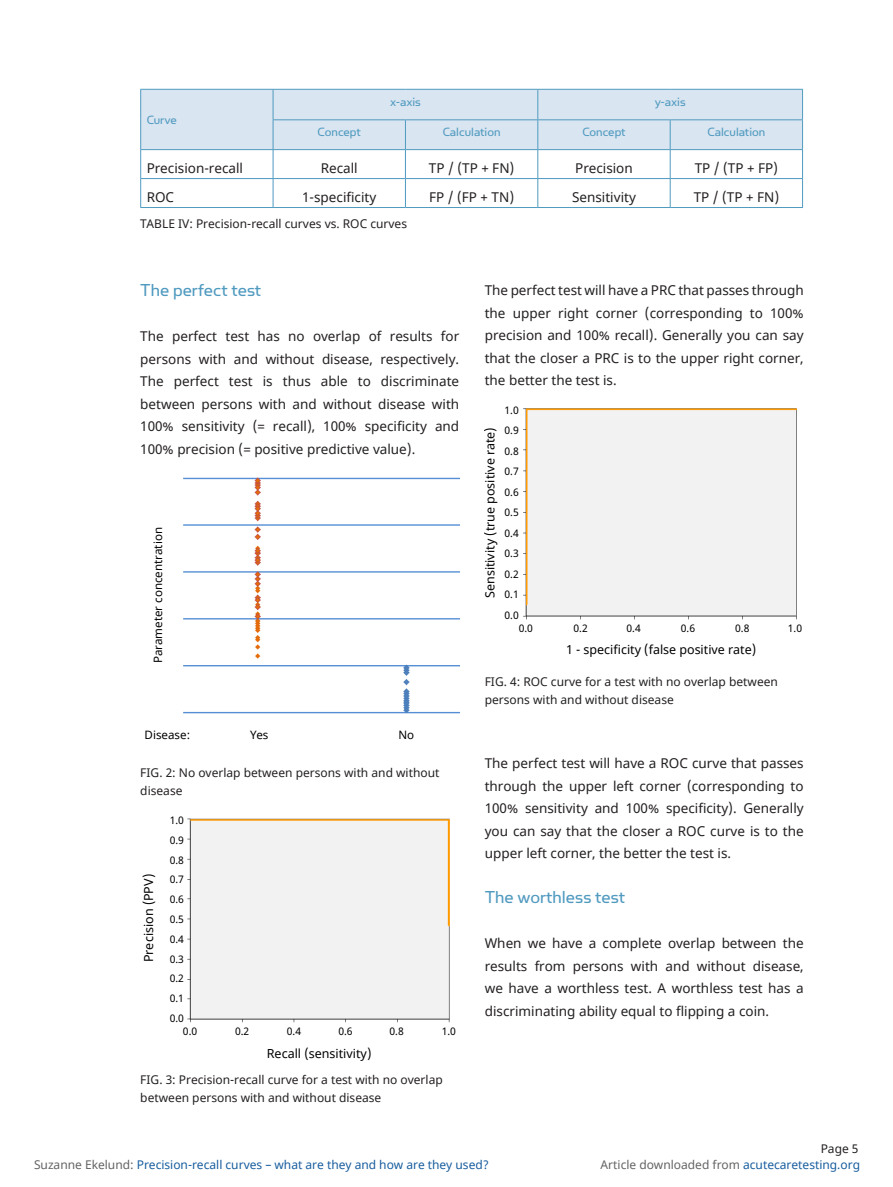
<style>
.page{position:relative;width:893px;height:1187px;background:#fff}
.page>*{position:absolute;margin:0;border:0;box-sizing:border-box;transform-origin:0 0}
.underoverskrift{font:19.5px "Simian Text Orangutan";color:#509ac0}
.underoverskrift-2{font:13.5px/22.5px "Noto Sans";color:#231f20;text-align:justify}
.underoverskrift-3{font:13.5px "Simian Text Orangutan";color:#509ac0}
.t1{font:12.45px "Noto Sans";color:#000}
.underoverskrift-4{font:12px/18px "Noto Sans";color:#231f20}
.Heading_article{font:12px "Noto Sans";color:#175d9e}
.Heading_article-2{font:12px "Noto Sans";color:#636366}
.Heading_article-3{font:12px "Noto Sans";color:#231f20}
.t2{font:11.55px "Noto Sans";color:#000}
.t3{font:10.35px/19.8px "Noto Sans";color:#000;text-align:justify}
.s1{color:#636366}
.s2{color:#175d9e}
</style>
<div class="page">
<hr style="left:140px;top:207px;width:133px;height:1px;background:#509ac0">
<hr style="left:405px;top:207px;width:133px;height:1px;background:#509ac0">
<hr style="left:273px;top:207px;width:132px;height:1px;background:#509ac0">
<hr style="left:670px;top:207px;width:133px;height:1px;background:#509ac0">
<svg style="left:140px;top:89px;width:663px;height:118px"></svg>
<hr style="left:538px;top:207px;width:132px;height:1px;background:#509ac0">
<img style="left:183px;top:477px;width:276px;height:237px">
<div style="left:187px;top:818px;width:263px;height:205px;background:#f2f2f2"></div>
<div style="left:523px;top:408px;width:274px;height:212px;background:#f2f2f2"></div>
<p class="underoverskrift-3" style="left:147px;top:112px;width:32px">Curve</p>
<p class="underoverskrift-3" style="left:390px;top:94px;width:32px">x-axis</p>
<p class="underoverskrift-3" style="left:655px;top:94px;width:33px">y-axis</p>
<p class="underoverskrift-3" style="left:318px;top:125px;width:45px">Concept</p>
<p class="underoverskrift-3" style="left:443px;top:125px;width:59px">Calculation</p>
<p class="underoverskrift-3" style="left:582px;top:125px;width:45px">Concept</p>
<p class="underoverskrift-3" style="left:707px;top:125px;width:59px">Calculation</p>
<p class="underoverskrift-2" style="left:147px;top:157px;width:98px">Precision-recall</p>
<p class="underoverskrift-2" style="left:321px;top:157px;width:39px">Recall</p>
<p class="underoverskrift-2" style="left:429px;top:157px;width:87px">TP / (TP + FN)</p>
<p class="underoverskrift-2" style="left:575px;top:157px;width:59px">Precision</p>
<p class="underoverskrift-2" style="left:695px;top:157px;width:85px">TP / (TP + FP)</p>
<p class="underoverskrift-2" style="left:147px;top:186px;width:29px">ROC</p>
<p class="underoverskrift-2" style="left:302px;top:186px;width:76px">1-specificity</p>
<p class="underoverskrift-2" style="left:429px;top:186px;width:86px">FP / (FP + TN)</p>
<p class="underoverskrift-2" style="left:572px;top:186px;width:65px">Sensitivity</p>
<p class="underoverskrift-2" style="left:694px;top:186px;width:87px">TP / (TP + FN)</p>
<p class="underoverskrift-4" style="left:140px;top:215px;width:268px">TABLE IV: Precision-recall curves vs. ROC curves</p>
<p class="underoverskrift" style="left:140px;top:279px;width:122px">The perfect test</p>
<p class="underoverskrift-2" style="left:140px;top:325px;width:320px">The perfect test has no overlap of results for persons with and without disease, respectively.<br>The perfect test is thus able to discriminate between persons with and without disease with 100% sensitivity (= recall), 100% specificity and 100% precision (= positive predictive value).</p>
<p class="t2" style="left:150px;top:663px;width:138px;rotate:-90deg">Parameter concentration</p>
<p class="t2" style="left:145px;top:727px;width:47px">Disease:</p>
<p class="t2" style="left:250px;top:727px;width:20px">Yes</p>
<p class="t2" style="left:398px;top:727px;width:17px">No</p>
<p class="underoverskrift-4" style="left:140px;top:763px;width:301px">FIG. 2: No overlap between persons with and without disease</p>
<p class="t1" style="left:140px;top:962px;width:90px;rotate:-90deg">Precision (PPV)</p>
<p class="t3" style="left:170px;top:810px;width:16px">1.0<br>0.9<br>0.8<br>0.7<br>0.6<br>0.5<br>0.4<br>0.3<br>0.2<br>0.1<br>0.0</p>
<p class="t3" style="left:183px;top:1021px;width:16px">0.0</p>
<p class="t3" style="left:235px;top:1021px;width:16px">0.2</p>
<p class="t3" style="left:287px;top:1021px;width:16px">0.4</p>
<p class="t3" style="left:338px;top:1021px;width:16px">0.6</p>
<p class="t3" style="left:389px;top:1021px;width:16px">0.8</p>
<p class="t3" style="left:442px;top:1021px;width:16px">1.0</p>
<p class="t1" style="left:267px;top:1044px;width:106px">Recall (sensitivity)</p>
<p class="underoverskrift-4" style="left:140px;top:1070px;width:304px">FIG. 3: Precision-recall curve for a test with no overlap between persons with and without disease</p>
<p class="underoverskrift-2" style="left:485px;top:279px;width:320px">The perfect test will have a PRC that passes through the upper right corner (corresponding to 100% precision and 100% recall). Generally you can say that the closer a PRC is to the upper right corner, the better the test is.</p>
<p class="t3" style="left:505px;top:400px;width:16px;line-height:20.4px">1.0<br>0.9<br>0.8<br>0.7<br>0.6<br>0.5<br>0.4<br>0.3<br>0.2<br>0.1<br>0.0</p>
<p class="t1" style="left:481px;top:598px;width:172px;rotate:-90deg">Sensitivity (true positive rate)</p>
<p class="t3" style="left:519px;top:618px;width:16px">0.0</p>
<p class="t3" style="left:574px;top:618px;width:16px">0.2</p>
<p class="t3" style="left:627px;top:618px;width:16px">0.4</p>
<p class="t3" style="left:681px;top:618px;width:16px">0.6</p>
<p class="t3" style="left:735px;top:618px;width:16px">0.8</p>
<p class="t3" style="left:788px;top:618px;width:16px">1.0</p>
<p class="t1" style="left:566px;top:640px;width:192px">1 - specificity (false positive rate)</p>
<p class="underoverskrift-4" style="left:485px;top:673px;width:295px">FIG. 4: ROC curve for a test with no overlap between persons with and without disease</p>
<p class="underoverskrift-2" style="left:485px;top:752px;width:320px">The perfect test will have a ROC curve that passes through the upper left corner (corresponding to 100% sensitivity and 100% specificity). Generally you can say that the closer a ROC curve is to the upper left corner, the better the test is.</p>
<p class="underoverskrift" style="left:485px;top:886px;width:142px">The worthless test</p>
<p class="underoverskrift-2" style="left:485px;top:932px;width:320px">When we have a complete overlap between the results from persons with and without disease, we have a worthless test. A worthless test has a discriminating ability equal to flipping a coin.</p>
<p class="Heading_article-3" style="left:821px;top:1140px;width:39px">Page 5</p>
<p class="Heading_article" style="left:34px;top:1156px;width:457px"><span class="s1">Suzanne Ekelund:</span> Precision-recall curves – what are they and how are they used?</p>
<p class="Heading_article-2" style="left:601px;top:1156px;width:261px">Article downloaded from <span class="s2">acutecaretesting.org</span></p>
</div>
